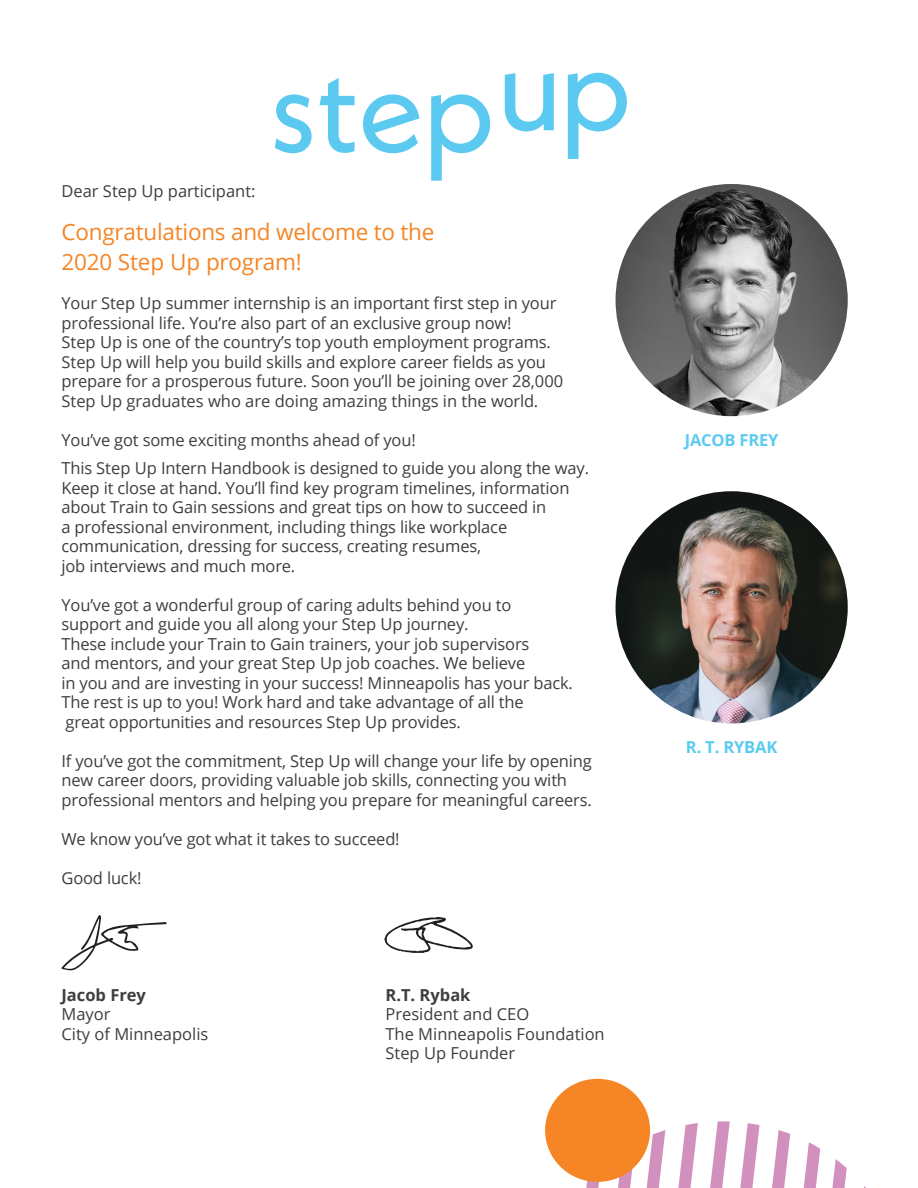
<style>
.page{position:relative;width:918px;height:1188px;background:#fff}
.page>*{position:absolute;margin:0;border:0;box-sizing:border-box;transform-origin:0 0}
.t1{font:22.5px/30px "Open Sans";letter-spacing:-.01em;color:#f58525}
.t2{font:16.5px/19.5px "Open Sans";letter-spacing:-.01em;color:#3e3e3f}
.t3{font:700 16.5px "Open Sans";color:#3e3e3f}
.t4{font:700 16.5px "Open Sans";letter-spacing:-.01em;color:#5ccaf0}
</style>
<div class="page">
<svg style="left:384px;top:917px;width:89px;height:36px"></svg>
<svg style="left:61px;top:915px;width:106px;height:55px"></svg>
<img style="left:616px;top:184px;width:232px;height:232px;border-radius:116px">
<img style="left:616px;top:491px;width:232px;height:232px;border-radius:116px">
<svg style="left:275px;top:94px;width:37px;height:59px"></svg>
<svg style="left:320px;top:78px;width:35px;height:75px"></svg>
<svg style="left:363px;top:94px;width:56px;height:59px"></svg>
<svg style="left:431px;top:94px;width:59px;height:87px"></svg>
<svg style="left:505px;top:73px;width:49px;height:58px"></svg>
<svg style="left:568px;top:73px;width:59px;height:86px"></svg>
<svg style="left:580px;top:1121px;width:286px;height:67px"></svg>
<div style="left:545px;top:1079px;width:105px;height:103px;background:#f58525;border-radius:50%"></div>
<p class="t2" style="left:62px;top:180px;width:196px">Dear Step Up participant:</p>
<p class="t1" style="left:62px;top:216px;width:375px">Congratulations and welcome to the<br>2020 Step Up program!</p>
<p class="t2" style="left:62px;top:293px;width:503px">Your Step Up summer internship is an important first step in your professional life. You’re also part of an exclusive group now!<br>Step Up is one of the country’s top youth employment programs.<br>Step Up will help you build skills and explore career fields as you prepare for a prosperous future. Soon you’ll be joining over 28,000<br>Step Up graduates who are doing amazing things in the world.</p>
<p class="t2" style="left:62px;top:429px;width:356px">You’ve got some exciting months ahead of you!</p>
<p class="t2" style="left:62px;top:458px;width:529px">This Step Up Intern Handbook is designed to guide you along the way.<br>Keep it close at hand. You’ll find key program timelines, information about Train to Gain sessions and great tips on how to succeed in<br>a professional environment, including things like workplace communication, dressing for success, creating resumes,<br>job interviews and much more.</p>
<p class="t2" style="left:62px;top:594px;width:513px">You’ve got a wonderful group of caring adults behind you to support and guide you all along your Step Up journey.<br>These include your Train to Gain trainers, your job supervisors<br>and mentors, and your great Step Up job coaches. We believe<br>in you and are investing in your success! Minneapolis has your back.<br>The rest is up to you! Work hard and take advantage of all the<br>great opportunities and resources Step Up provides.</p>
<p class="t2" style="left:62px;top:750px;width:532px">If you’ve got the commitment, Step Up will change your life by opening new career doors, providing valuable job skills, connecting you with professional mentors and helping you prepare for meaningful careers.</p>
<p class="t2" style="left:62px;top:828px;width:340px">We know you’ve got what it takes to succeed!</p>
<p class="t2" style="left:62px;top:867px;width:82px">Good luck!</p>
<p class="t3" style="left:62px;top:983px;width:86px">Jacob Frey</p>
<p class="t3" style="left:386px;top:983px;width:87px">R.T. Rybak</p>
<p class="t2" style="left:62px;top:1004px;width:51px">Mayor</p>
<p class="t2" style="left:385px;top:1004px;width:145px">President and CEO</p>
<p class="t2" style="left:62px;top:1023px;width:148px">City of Minneapolis</p>
<p class="t2" style="left:385px;top:1023px;width:221px">The Minneapolis Foundation<br>Step Up Founder</p>
<p class="t4" style="left:685px;top:428px;width:95px">JACOB FREY</p>
<p class="t4" style="left:686px;top:735px;width:93px">R. T. RYBAK</p>
</div>
